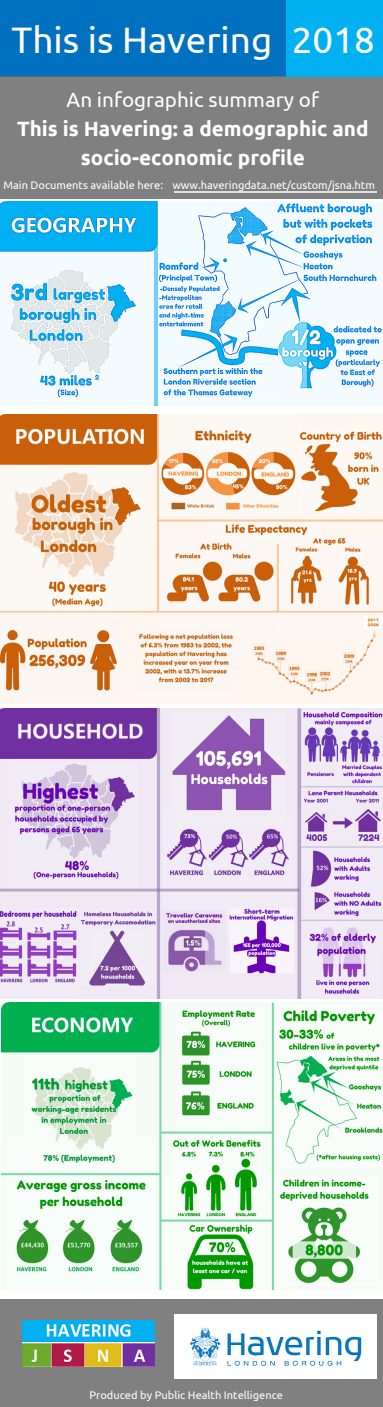
<style>
.page{position:relative;width:383px;height:1407px;background:#fff}
.page>*{position:absolute;margin:0;border:0;box-sizing:border-box;transform-origin:0 0}
.t1{font:36.85px "Ubuntu";color:#fff}
.t2{font:700 20.65px/28.9px "Ubuntu";color:#fff;text-align:center}
.t3{font:20.65px "Ubuntu";color:#fff}
.t4{font:11.05px "Ubuntu";color:#fff}
</style>
<div class="page">
<div style="left:0;top:70px;width:382px;height:128px;background:#808080"></div>
<img style="left:0;top:201px;width:382px;height:205px">
<div style="left:0;top:1299px;width:382px;height:107px;background:#808080"></div>
<img style="left:174px;top:1314px;width:202px;height:64px">
<img style="left:22px;top:1320px;width:132px;height:46px">
<div style="left:0;top:0;width:288px;height:76px;background:#0070c0"></div>
<div style="left:285px;top:26px;width:97px;height:50px;background:#00b0f0"></div>
<div style="left:286px;top:0;width:96px;height:30px;background:#00b0f0"></div>
<hr style="left:174px;top:191px;width:202px;height:2px;background:#fff">
<svg style="left:0;top:703px;width:382px;height:1px"></svg>
<svg style="left:0;top:998px;width:382px;height:1px"></svg>
<img style="left:1px;top:1002px;width:381px;height:287px">
<img style="left:0;top:708px;width:382px;height:290px">
<img style="left:0;top:414px;width:382px;height:289px">
<h1 class="t1" style="left:12px;top:19px;width:365px">This is Havering 2018</h1>
<h2 class="t3" style="left:67px;top:88px;width:254px">An infographic summary of</h2>
<h2 class="t2" style="left:17px;top:114px;width:353px">This is Havering: a demographic and socio-economic profile</h2>
<p class="t4" style="left:4px;top:179px;width:161px">Main Documents available here:</p>
<p class="t4" style="left:172px;top:179px;width:204px">www.haveringdata.net/custom/jsna.htm</p>
<p class="t4" style="left:89px;top:1388px;width:195px">Produced by Public Health Intelligence</p>
</div>
